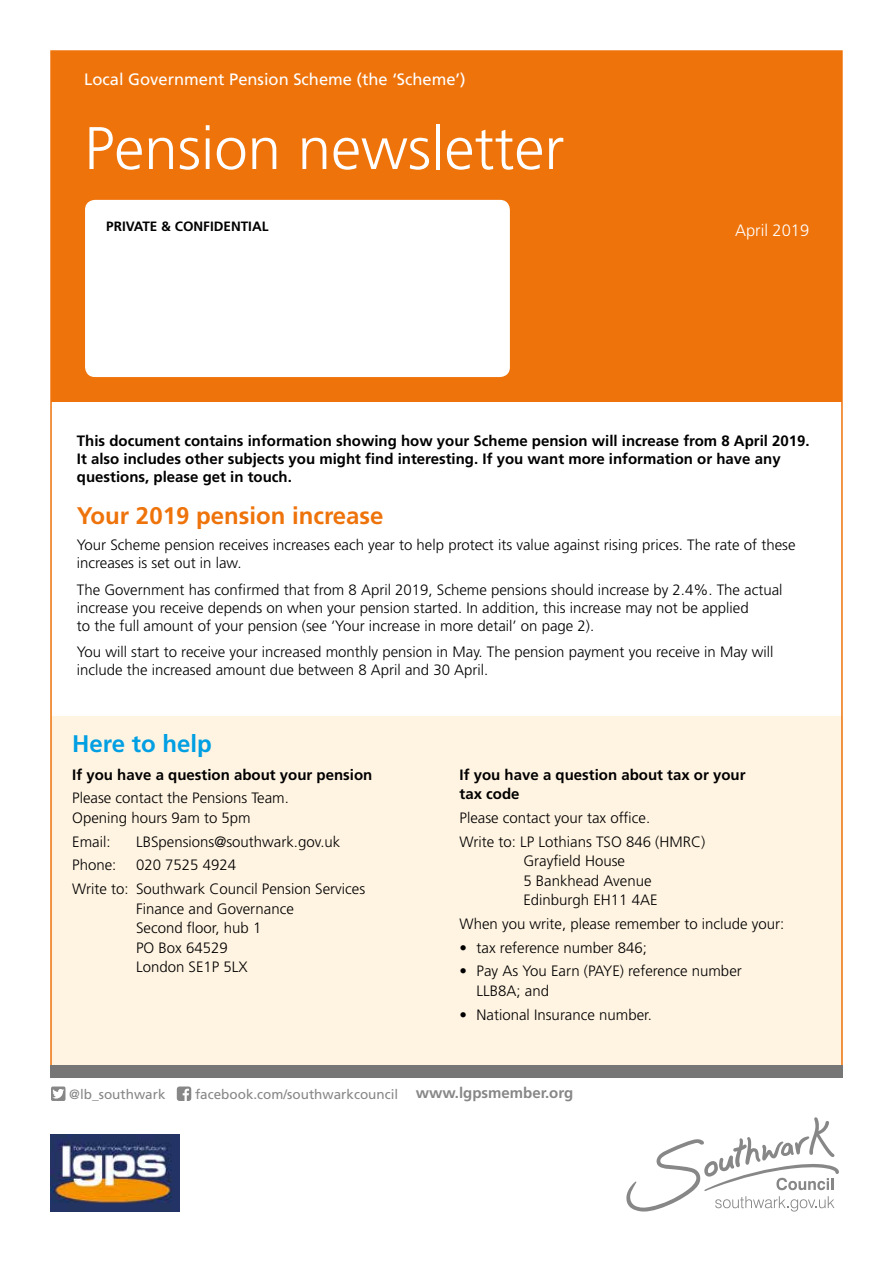
<style>
.page{position:relative;width:893px;height:1263px;background:#fff}
.page>*{position:absolute;margin:0;border:0;box-sizing:border-box;transform-origin:0 0}
.t1{font:300 60px "Frutiger LT Std";color:#fff}
.t2{font:700 24px "Frutiger LT Std";color:#ee730b}
.t3{font:700 24px "Frutiger LT Std";color:#009fe3}
.t4{font:16.5px "Frutiger LT Std";color:#fff}
.t5{font:300 16.5px "Frutiger LT Std";color:#fff}
.t6{font:300 15px/19.5px "Frutiger LT Std";color:#000}
.t7{font:700 15px/18px "Frutiger LT Std";color:#000}
.t8{font:700 15px "Frutiger LT Std";color:#878787}
.t9{font:13.5px "Frutiger LT Std";color:#878787}
.t10{font:700 13.5px "Frutiger LT Std";color:#000}
</style>
<div class="page">
<div style="left:51px;top:716px;width:792px;height:349px;background:#fff4e2"></div>
<div style="left:51px;top:51px;width:791px;height:350px;background:#ee730b"></div>
<svg style="left:51px;top:1086px;width:14px;height:15px"></svg>
<svg style="left:177px;top:1086px;width:14px;height:15px"></svg>
<div style="left:85px;top:200px;width:425px;height:177px;background:#fff;border-radius:10px"></div>
<div style="left:50px;top:1065px;width:793px;height:13px;background:#767676"></div>
<svg style="left:626px;top:1117px;width:213px;height:95px"></svg>
<img style="left:50px;top:1134px;width:129px;height:78px">
<p class="t4" style="left:84px;top:69px;width:383px">Local Government Pension Scheme (the ‘Scheme’)</p>
<h1 class="t1" style="left:84px;top:114px;width:482px">Pension newsletter</h1>
<p class="t10" style="left:106px;top:219px;width:164px">PRIVATE &amp; CONFIDENTIAL</p>
<p class="t5" style="left:735px;top:221px;width:76px">April 2019</p>
<p class="t7" style="left:77px;top:432px;width:734px">This document contains information showing how your Scheme pension will increase from 8 April 2019.<br>It also includes other subjects you might find interesting. If you want more information or have any questions, please get in touch.</p>
<h2 class="t2" style="left:77px;top:501px;width:308px">Your 2019 pension increase</h2>
<p class="t6" style="left:77px;top:536px;width:720px;line-height:18px">Your Scheme pension receives increases each year to help protect its value against rising prices. The rate of these increases is set out in law.</p>
<p class="t6" style="left:77px;top:581px;width:707px;line-height:18px">The Government has confirmed that from 8 April 2019, Scheme pensions should increase by 2.4%. The actual increase you receive depends on when your pension started. In addition, this increase may not be applied<br>to the full amount of your pension (see ‘Your increase in more detail’ on page 2).</p>
<p class="t6" style="left:77px;top:643px;width:698px;line-height:18px">You will start to receive your increased monthly pension in May. The pension payment you receive in May will include the increased amount due between 8 April and 30 April.</p>
<h2 class="t3" style="left:72px;top:729px;width:141px">Here to help</h2>
<p class="t7" style="left:72px;top:765px;width:302px">If you have a question about your pension</p>
<p class="t6" style="left:72px;top:789px;width:218px">Please contact the Pensions Team.<br>Opening hours 9am to 5pm</p>
<p class="t6" style="left:72px;top:832px;width:40px">Email:</p>
<p class="t6" style="left:136px;top:832px;width:206px">LBSpensions@southwark.gov.uk</p>
<p class="t6" style="left:72px;top:855px;width:46px">Phone:</p>
<p class="t6" style="left:72px;top:853px;width:294px;line-height:23.7px;text-indent:64px">020 7525 4924<br>Write to: Southwark Council Pension Services</p>
<p class="t6" style="left:136px;top:899px;width:159px">Finance and Governance<br>Second floor, hub 1<br>PO Box 64529<br>London SE1P 5LX</p>
<p class="t7" style="left:460px;top:765px;width:287px;line-height:19.5px">If you have a question about tax or your tax code</p>
<p class="t6" style="left:460px;top:806px;width:247px;line-height:23.7px">Please contact your tax office.<br>Write to: LP Lothians TSO 846 (HMRC)</p>
<p class="t6" style="left:523px;top:851px;width:136px">Grayfield House<br>5 Bankhead Avenue<br>Edinburgh EH11 4AE</p>
<p class="t6" style="left:460px;top:914px;width:326px">When you write, please remember to include your:</p>
<p class="t6" style="left:460px;top:938px;width:189px">• tax reference number 846;</p>
<p class="t6" style="left:477px;top:961px;width:267px;text-indent:-17px">• Pay As You Earn (PAYE) reference number<br>LLB8A; and</p>
<p class="t6" style="left:460px;top:1005px;width:194px">• National Insurance number.</p>
<p class="t9" style="left:69px;top:1086px;width:98px">@lb_southwark</p>
<p class="t9" style="left:195px;top:1086px;width:205px">facebook.com/southwarkcouncil</p>
<p class="t8" style="left:416px;top:1084px;width:159px">www.lgpsmember.org</p>
</div>
